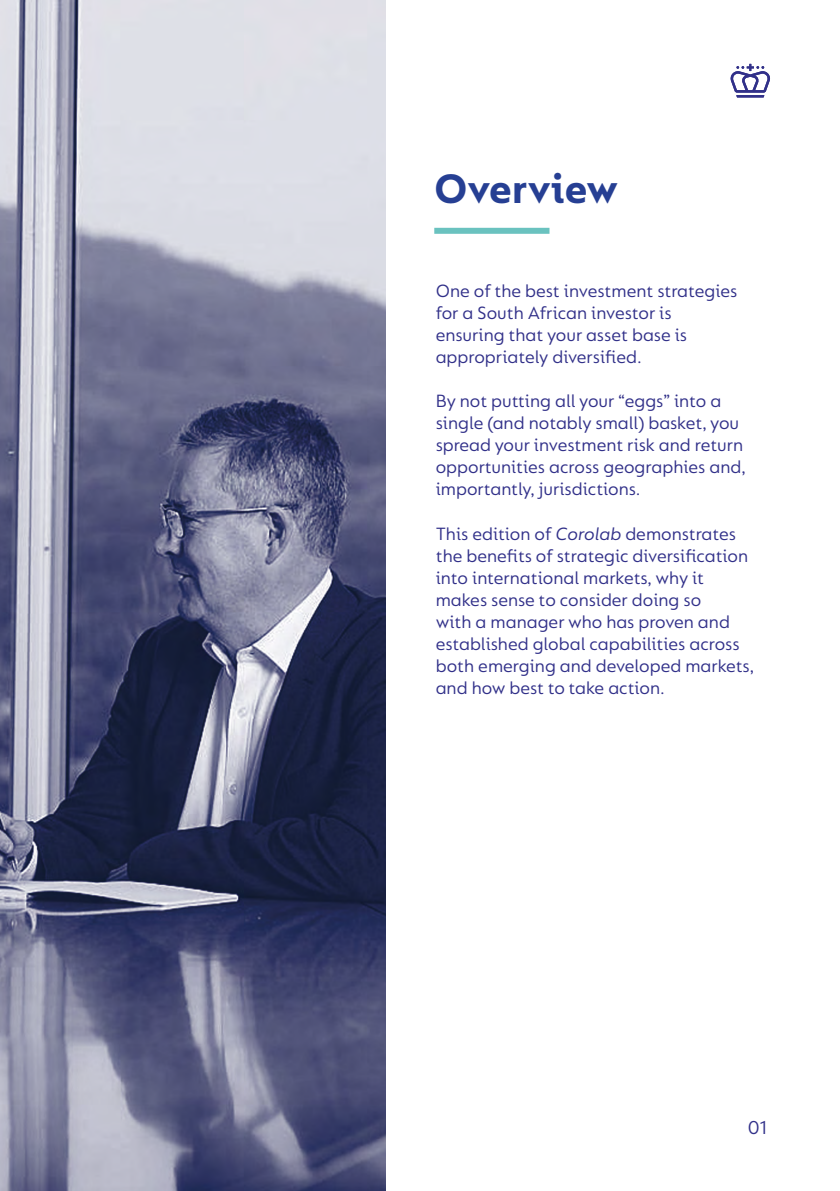
<style>
.page{position:relative;width:840px;height:1191px;background:#fff}
.page>*{position:absolute;margin:0;border:0;box-sizing:border-box;transform-origin:0 0}
.t1{font:700 44px "FS Lucas";color:#263f93}
.t2{font:20px "FS Lucas";color:#313089}
.t3{font:19px/22px "FS Lucas";color:#313089}
.s1{font-style:italic}
</style>
<div class="page">
<img style="left:0;top:0;width:385px;height:1191px">
<svg style="left:730px;top:64px;width:40px;height:34px"></svg>
<div style="left:434px;top:228px;width:115px;height:6px;background:#6ac2bf"></div>
<h1 class="t1" style="left:434px;top:163px;width:185px">Overview</h1>
<p class="t3" style="left:435px;top:280px;width:303px">One of the best investment strategies for a South African investor is ensuring that your asset base is appropriately diversified.</p>
<p class="t3" style="left:435px;top:390px;width:312px">By not putting all your “eggs” into a single (and notably small) basket, you spread your investment risk and return opportunities across geographies and, importantly, jurisdictions.</p>
<p class="t3" style="left:435px;top:522px;width:320px">This edition of <span class="s1">Corolab</span> demonstrates the benefits of strategic diversification into international markets, why it makes sense to consider doing so<br>with a manager who has proven and established global capabilities across both emerging and developed markets, and how best to take action.</p>
<p class="t2" style="left:747px;top:1116px;width:22px">01</p>
</div>
